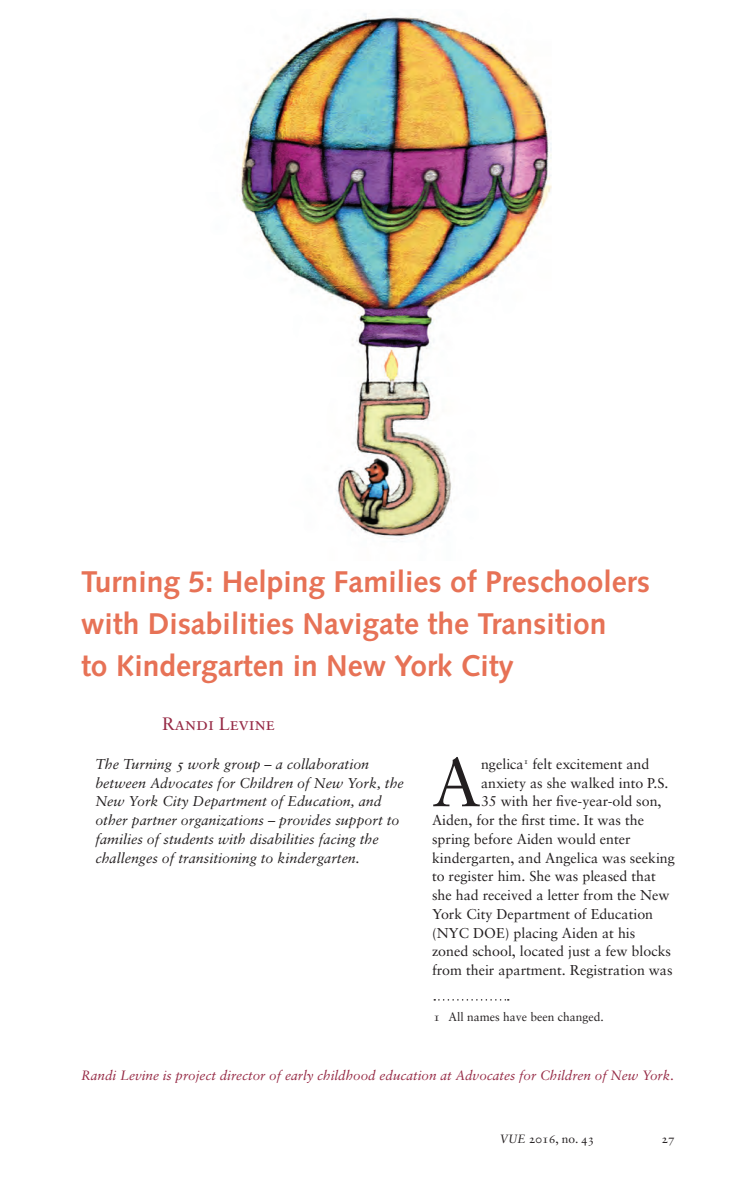
<style>
.page{position:relative;width:756px;height:1188px;background:#fff}
.page>*{position:absolute;margin:0;border:0;box-sizing:border-box;transform-origin:0 0}
.t1{font:67.95px "Sabon";color:#231f20}
.t2{font:700 30px/42px "Syntax";color:#e77256}
.t3{font:18px "Sabon Roman SC";color:#962a45}
.t4{font:14.25px "Sabon";color:#231f20}
.t5{font:italic 14.25px/18.8px "Sabon";color:#231f20}
.t6{font:italic 13.5px "Sabon";color:#962a45}
.t7{font:12px "Sabon";color:#231f20}
.t8{font:12px "Sabon Roman SC";color:#231f20}
.s1{font-family:"Sabon Roman SC"}
.s2{font-family:"Sabon";font-style:italic}
.s3{font-family:"Sabon"}
</style>
<div class="page">
<img style="left:239px;top:13px;width:313px;height:526px">
<svg style="left:434px;top:999px;width:75px;height:2px"></svg>
<h2 class="t2" style="left:81px;top:560px;width:571px">Turning 5: Helping Families of Preschoolers with Disabilities Navigate the Transition<br>to Kindergarten in New York City</h2>
<p class="t3" style="left:162px;top:713px;width:114px">Randi Levine</p>
<p class="t5" style="left:95px;top:754px;width:310px">The Turning <span class="s1">5</span> work group – a collaboration between Advocates for Children of New York, the New York City Department of Education, and other partner organizations – provides support to families of students with disabilities facing the challenges of transitioning to kindergarten.</p>
<h1 class="t1" style="left:432px;top:742px;width:51px">A</h1>
<p class="t4" style="left:481px;top:755px;width:170px">ngelica<sup>1</sup> felt excitement and</p>
<p class="t4" style="left:481px;top:774px;width:189px">anxiety as she walked into P.S.</p>
<p class="t4" style="left:481px;top:793px;width:182px">35 with her five-year-old son,</p>
<p class="t4" style="left:432px;top:812px;width:214px">Aiden, for the first time. It was the</p>
<p class="t4" style="left:432px;top:830px;width:200px">spring before Aiden would enter</p>
<p class="t4" style="left:432px;top:849px;width:245px">kindergarten, and Angelica was seeking</p>
<p class="t4" style="left:432px;top:868px;width:226px">to register him. She was pleased that</p>
<p class="t4" style="left:432px;top:887px;width:239px">she had received a letter from the New</p>
<p class="t4" style="left:432px;top:905px;width:223px">York City Department of Education</p>
<p class="t4" style="left:432px;top:924px;width:205px">(NYC DOE) placing Aiden at his</p>
<p class="t4" style="left:432px;top:943px;width:241px">zoned school, located just a few blocks</p>
<p class="t4" style="left:432px;top:962px;width:242px">from their apartment. Registration was</p>
<p class="t7" style="left:434px;top:1010px;width:172px"><span class="s1">1</span> All names have been changed.</p>
<p class="t6" style="left:81px;top:1067px;width:595px">Randi Levine is project director of early childhood education at Advocates for Children of New York.</p>
<p class="t8" style="left:499px;top:1132px;width:97px"><span class="s2">VUE</span> 2016, <span class="s3">no</span>. 43</p>
<p class="t8" style="left:662px;top:1132px;width:15px">27</p>
</div>
